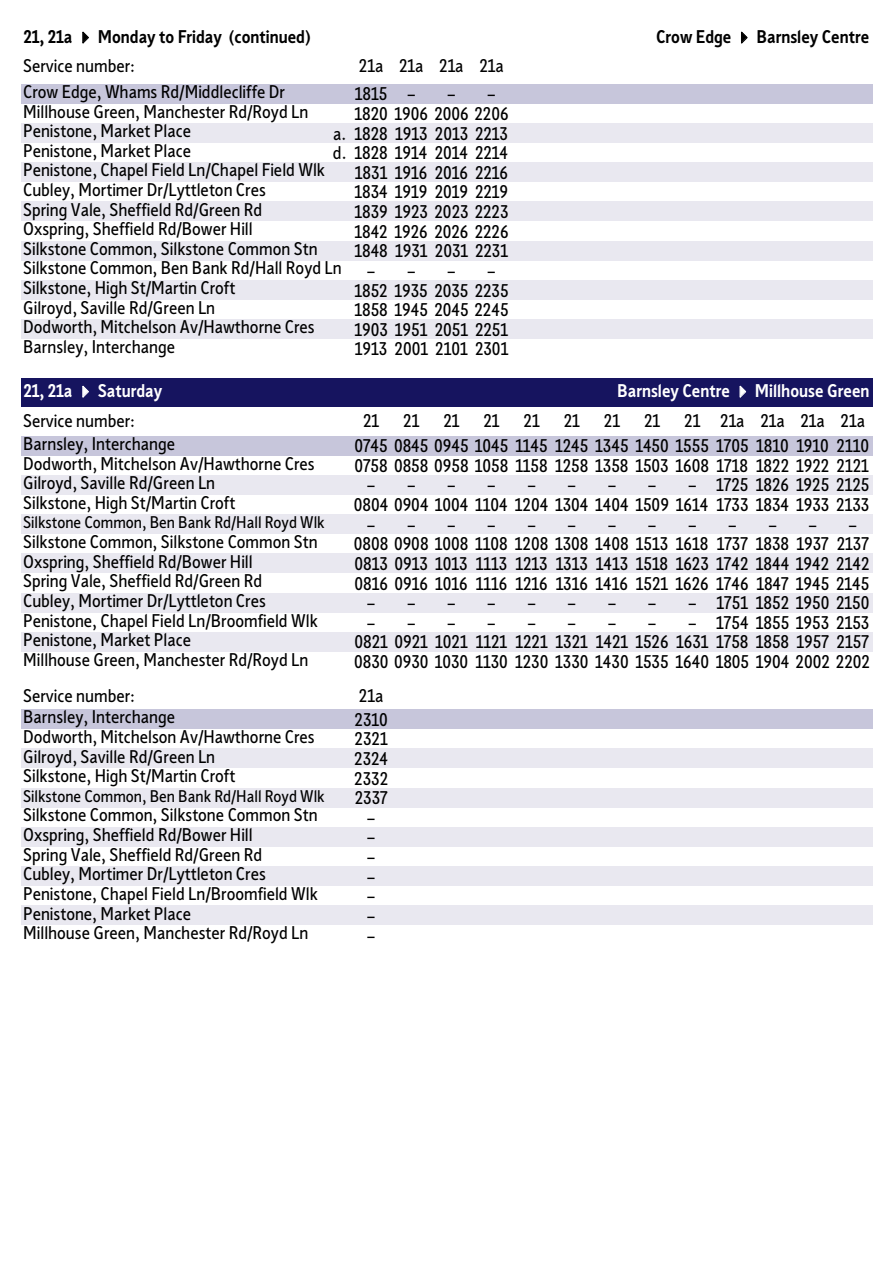
<style>
.page{position:relative;width:893px;height:1263px;background:#fff}
.page>*{position:absolute;margin:0;border:0;box-sizing:border-box;transform-origin:0 0}
.t1{font:18px/19.6px "Sheffield Sans 2";color:#000}
.t2{font:700 18px/28.7px "Sheffield Sans 2";color:#000}
.t3{font:700 18px/29.8px "Sheffield Sans 2";color:#fff}
.t4{font:16.5px "Sheffield Sans 2";color:#000}
.s1{font-weight:400}
.s2{font-weight:400;color:#000}
</style>
<div class="page">
<div style="left:21px;top:84px;width:851px;height:20px;background:#c7c6db"></div>
<div style="left:21px;top:123px;width:851px;height:20px;background:#e9e8f0"></div>
<div style="left:21px;top:162px;width:851px;height:20px;background:#e9e8f0"></div>
<div style="left:21px;top:201px;width:851px;height:20px;background:#e9e8f0"></div>
<div style="left:21px;top:241px;width:851px;height:19px;background:#e9e8f0"></div>
<div style="left:21px;top:280px;width:851px;height:20px;background:#e9e8f0"></div>
<div style="left:21px;top:319px;width:851px;height:20px;background:#e9e8f0"></div>
<div style="left:21px;top:378px;width:851px;height:28px;background:#16145f"></div>
<div style="left:21px;top:436px;width:851px;height:19px;background:#c7c6db"></div>
<div style="left:21px;top:475px;width:851px;height:20px;background:#e9e8f0"></div>
<div style="left:21px;top:514px;width:851px;height:20px;background:#e9e8f0"></div>
<div style="left:21px;top:553px;width:851px;height:20px;background:#e9e8f0"></div>
<div style="left:21px;top:593px;width:851px;height:19px;background:#e9e8f0"></div>
<div style="left:21px;top:632px;width:851px;height:20px;background:#e9e8f0"></div>
<div style="left:21px;top:709px;width:851px;height:20px;background:#c7c6db"></div>
<div style="left:21px;top:748px;width:851px;height:20px;background:#e9e8f0"></div>
<div style="left:21px;top:788px;width:851px;height:19px;background:#e9e8f0"></div>
<div style="left:21px;top:827px;width:851px;height:20px;background:#e9e8f0"></div>
<div style="left:21px;top:866px;width:851px;height:20px;background:#e9e8f0"></div>
<div style="left:21px;top:905px;width:851px;height:20px;background:#e9e8f0"></div>
<svg style="left:82px;top:31px;width:7px;height:13px"></svg>
<svg style="left:82px;top:386px;width:7px;height:12px"></svg>
<svg style="left:741px;top:31px;width:7px;height:13px"></svg>
<svg style="left:740px;top:386px;width:6px;height:12px"></svg>
<p class="t2" style="left:23px;top:22px;width:289px">21, 21a ✔ Monday to Friday (continued)<br><span class="s1">Service number:</span></p>
<p class="t1" style="left:359px;top:55px;width:146px">21a 21a 21a 21a</p>
<p class="t2" style="left:656px;top:22px;width:215px">Crow Edge ✔ Barnsley Centre</p>
<p class="t1" style="left:23px;top:81px;width:263px">Crow Edge, Whams Rd/Middlecliffe Dr</p>
<p class="t1" style="left:355px;top:84px;width:62px">1815 –</p>
<p class="t1" style="left:448px;top:84px;width:49px">– –</p>
<p class="t1" style="left:23px;top:101px;width:287px">Millhouse Green, Manchester Rd/Royd Ln</p>
<p class="t1" style="left:354px;top:103px;width:156px">1820 1906 2006 2206</p>
<p class="t1" style="left:23px;top:121px;width:169px">Penistone, Market Place</p>
<p class="t1" style="left:333px;top:123px;width:176px">a. 1828 1913 2013 2213</p>
<p class="t1" style="left:23px;top:140px;width:169px">Penistone, Market Place</p>
<p class="t1" style="left:333px;top:143px;width:177px;text-align:right">d. 1828 1914 2014 2214<br>1831 1916 2016 2216</p>
<p class="t1" style="left:23px;top:179px;width:244px">Cubley, Mortimer Dr/Lyttleton Cres</p>
<p class="t1" style="left:354px;top:182px;width:155px">1834 1919 2019 2219</p>
<p class="t1" style="left:23px;top:199px;width:241px">Spring Vale, Sheffield Rd/Green Rd</p>
<p class="t1" style="left:354px;top:201px;width:156px">1839 1923 2023 2223</p>
<p class="t1" style="left:23px;top:219px;width:231px">Oxspring, Sheffield Rd/Bower Hill</p>
<p class="t1" style="left:354px;top:221px;width:156px">1842 1926 2026 2226<br>1848 1931 2031 2231</p>
<p class="t1" style="left:368px;top:260px;width:49px">– –</p>
<p class="t1" style="left:448px;top:260px;width:49px">– –</p>
<p class="t1" style="left:23px;top:278px;width:214px">Silkstone, High St/Martin Croft</p>
<p class="t1" style="left:354px;top:280px;width:156px">1852 1935 2035 2235</p>
<p class="t1" style="left:23px;top:297px;width:193px">Gilroyd, Saville Rd/Green Ln</p>
<p class="t1" style="left:354px;top:300px;width:156px">1858 1945 2045 2245</p>
<p class="t1" style="left:23px;top:317px;width:293px">Dodworth, Mitchelson Av/Hawthorne Cres</p>
<p class="t1" style="left:354px;top:319px;width:155px">1903 1951 2051 2251</p>
<p class="t1" style="left:23px;top:336px;width:153px">Barnsley, Interchange</p>
<p class="t1" style="left:355px;top:339px;width:155px">1913 2001 2101 2301</p>
<p class="t3" style="left:23px;top:376px;width:141px">21, 21a ✔ Saturday<br><span class="s2">Service number:</span></p>
<p class="t1" style="left:23px;top:160px;width:303px">Penistone, Chapel Field Ln/Chapel Field Wlk</p>
<p class="t1" style="left:23px;top:238px;width:296px">Silkstone Common, Silkstone Common Stn</p>
<p class="t1" style="left:23px;top:258px;width:320px">Silkstone Common, Ben Bank Rd/Hall Royd Ln</p>
<p class="t3" style="left:617px;top:376px;width:254px">Barnsley Centre ✔ Millhouse Green</p>
<p class="t1" style="left:363px;top:411px;width:18px">21</p>
<p class="t1" style="left:403px;top:411px;width:18px">21</p>
<p class="t1" style="left:443px;top:411px;width:18px">21</p>
<p class="t1" style="left:483px;top:411px;width:18px">21</p>
<p class="t1" style="left:524px;top:411px;width:18px">21</p>
<p class="t1" style="left:564px;top:411px;width:18px">21</p>
<p class="t1" style="left:604px;top:411px;width:18px">21</p>
<p class="t1" style="left:644px;top:411px;width:18px">21</p>
<p class="t1" style="left:684px;top:411px;width:182px">21 21a 21a 21a 21a</p>
<p class="t1" style="left:23px;top:433px;width:154px">Barnsley, Interchange</p>
<p class="t1" style="left:354px;top:436px;width:516px">0745 0845 0945 1045 1145 1245 1345 1450 1555 1705 1810 1910 2110</p>
<p class="t1" style="left:23px;top:453px;width:293px">Dodworth, Mitchelson Av/Hawthorne Cres</p>
<p class="t1" style="left:354px;top:455px;width:516px">0758 0858 0958 1058 1158 1258 1358 1503 1608 1718 1822 1922 2121</p>
<p class="t1" style="left:23px;top:473px;width:193px">Gilroyd, Saville Rd/Green Ln</p>
<p class="t1" style="left:368px;top:475px;width:49px">– –</p>
<p class="t1" style="left:448px;top:475px;width:49px">– –</p>
<p class="t1" style="left:528px;top:475px;width:49px">– –</p>
<p class="t1" style="left:608px;top:475px;width:49px">– –</p>
<p class="t1" style="left:689px;top:475px;width:182px">– 1725 1826 1925 2125</p>
<p class="t1" style="left:23px;top:492px;width:214px">Silkstone, High St/Martin Croft</p>
<p class="t1" style="left:354px;top:494px;width:517px">0804 0904 1004 1104 1204 1304 1404 1509 1614 1733 1834 1933 2133</p>
<p class="t1" style="left:368px;top:514px;width:49px">– –</p>
<p class="t1" style="left:448px;top:514px;width:49px">– –</p>
<p class="t1" style="left:528px;top:514px;width:49px">– –</p>
<p class="t1" style="left:608px;top:514px;width:49px">– –</p>
<p class="t1" style="left:689px;top:514px;width:49px">– –</p>
<p class="t1" style="left:769px;top:514px;width:49px">– –</p>
<p class="t4" style="left:23px;top:511px;width:303px">Silkstone Common, Ben Bank Rd/Hall Royd Wlk</p>
<p class="t1" style="left:23px;top:531px;width:296px">Silkstone Common, Silkstone Common Stn</p>
<p class="t1" style="left:354px;top:514px;width:517px;text-indent:495px">–<br>0808 0908 1008 1108 1208 1308 1408 1513 1618 1737 1838 1937 2137</p>
<p class="t1" style="left:23px;top:551px;width:231px">Oxspring, Sheffield Rd/Bower Hill</p>
<p class="t1" style="left:354px;top:553px;width:517px">0813 0913 1013 1113 1213 1313 1413 1518 1623 1742 1844 1942 2142</p>
<p class="t1" style="left:23px;top:571px;width:241px">Spring Vale, Sheffield Rd/Green Rd</p>
<p class="t1" style="left:354px;top:573px;width:516px">0816 0916 1016 1116 1216 1316 1416 1521 1626 1746 1847 1945 2145</p>
<p class="t1" style="left:23px;top:590px;width:244px">Cubley, Mortimer Dr/Lyttleton Cres</p>
<p class="t1" style="left:368px;top:593px;width:49px">– –</p>
<p class="t1" style="left:448px;top:593px;width:49px">– –</p>
<p class="t1" style="left:528px;top:593px;width:49px">– –</p>
<p class="t1" style="left:608px;top:593px;width:49px">– –</p>
<p class="t1" style="left:689px;top:593px;width:182px">– 1751 1852 1950 2150</p>
<p class="t1" style="left:23px;top:610px;width:296px">Penistone, Chapel Field Ln/Broomfield Wlk</p>
<p class="t1" style="left:368px;top:612px;width:49px">– –</p>
<p class="t1" style="left:448px;top:612px;width:49px">– –</p>
<p class="t1" style="left:528px;top:612px;width:49px">– –</p>
<p class="t1" style="left:608px;top:612px;width:49px">– –</p>
<p class="t1" style="left:689px;top:612px;width:182px">– 1754 1855 1953 2153</p>
<p class="t1" style="left:23px;top:629px;width:169px">Penistone, Market Place</p>
<p class="t1" style="left:354px;top:632px;width:516px">0821 0921 1021 1121 1221 1321 1421 1526 1631 1758 1858 1957 2157</p>
<p class="t1" style="left:23px;top:649px;width:287px">Millhouse Green, Manchester Rd/Royd Ln</p>
<p class="t1" style="left:354px;top:651px;width:517px">0830 0930 1030 1130 1230 1330 1430 1535 1640 1805 1904 2002 2202</p>
<p class="t1" style="left:23px;top:685px;width:113px">Service number:</p>
<p class="t1" style="left:359px;top:685px;width:26px">21a</p>
<p class="t1" style="left:23px;top:707px;width:154px">Barnsley, Interchange</p>
<p class="t1" style="left:355px;top:709px;width:35px">2310</p>
<p class="t1" style="left:23px;top:726px;width:293px">Dodworth, Mitchelson Av/Hawthorne Cres</p>
<p class="t1" style="left:355px;top:729px;width:35px">2321</p>
<p class="t1" style="left:23px;top:746px;width:193px">Gilroyd, Saville Rd/Green Ln</p>
<p class="t1" style="left:354px;top:748px;width:36px">2324</p>
<p class="t1" style="left:23px;top:766px;width:214px">Silkstone, High St/Martin Croft</p>
<p class="t1" style="left:354px;top:768px;width:35px;text-align:center">2332<br>2337 –</p>
<p class="t1" style="left:23px;top:824px;width:231px">Oxspring, Sheffield Rd/Bower Hill</p>
<p class="t1" style="left:368px;top:827px;width:9px">–</p>
<p class="t1" style="left:23px;top:844px;width:241px">Spring Vale, Sheffield Rd/Green Rd</p>
<p class="t1" style="left:368px;top:846px;width:9px">–</p>
<p class="t1" style="left:23px;top:864px;width:244px">Cubley, Mortimer Dr/Lyttleton Cres</p>
<p class="t1" style="left:368px;top:866px;width:9px">–</p>
<p class="t1" style="left:23px;top:883px;width:296px">Penistone, Chapel Field Ln/Broomfield Wlk</p>
<p class="t1" style="left:368px;top:886px;width:9px">–</p>
<p class="t1" style="left:23px;top:903px;width:169px">Penistone, Market Place</p>
<p class="t1" style="left:368px;top:905px;width:9px">–</p>
<p class="t1" style="left:23px;top:923px;width:287px">Millhouse Green, Manchester Rd/Royd Ln</p>
<p class="t1" style="left:368px;top:925px;width:9px">–</p>
<p class="t4" style="left:23px;top:785px;width:303px">Silkstone Common, Ben Bank Rd/Hall Royd Wlk</p>
<p class="t1" style="left:23px;top:805px;width:296px">Silkstone Common, Silkstone Common Stn</p>
</div>
